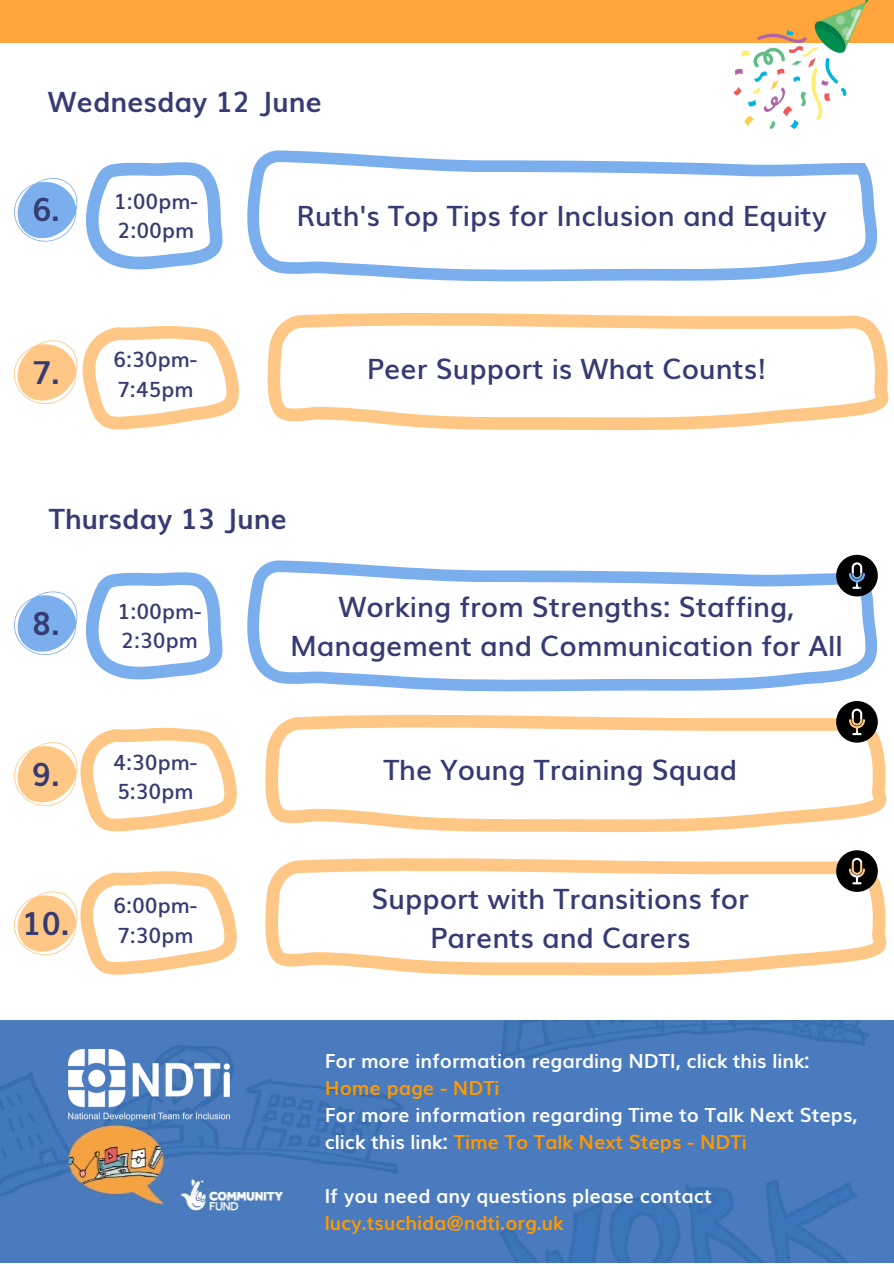
<style>
.page{position:relative;width:894px;height:1264px;background:#fff}
.page>*{position:absolute;margin:0;border:0;box-sizing:border-box;transform-origin:0 0}
.t1{font:700 31.65px "Muli";color:#363b73}
.t2{font:600 28.05px/38.8px "Muli";color:#363b73;text-align:center}
.t3{font:700 28.05px "Muli";color:#363b73}
.t4{font:600 21px/29.4px "Muli";color:#363b73}
.t5{font:700 19.5px/27px "Muli";color:#fff}
.t6{font:700 19.5px "Muli";color:#f90}
.s1{color:#f90}
</style>
<div class="page">
<div style="left:0;top:0;width:893px;height:43px;background:#ffa53c"></div>
<svg style="left:265px;top:858px;width:622px;height:117px"></svg>
<img style="left:0;top:1020px;width:893px;height:242px">
<svg style="left:247px;top:560px;width:630px;height:131px"></svg>
<svg style="left:86px;top:572px;width:137px;height:107px"></svg>
<svg style="left:265px;top:714px;width:622px;height:118px"></svg>
<svg style="left:247px;top:150px;width:630px;height:131px"></svg>
<svg style="left:86px;top:162px;width:137px;height:107px"></svg>
<svg style="left:267px;top:313px;width:622px;height:117px"></svg>
<svg style="left:14px;top:178px;width:63px;height:63px"></svg>
<svg style="left:14px;top:325px;width:225px;height:104px"></svg>
<svg style="left:14px;top:591px;width:63px;height:64px"></svg>
<svg style="left:14px;top:727px;width:223px;height:104px"></svg>
<svg style="left:14px;top:871px;width:223px;height:103px"></svg>
<img style="left:733px;top:0;width:136px;height:128px">
<img style="left:68px;top:1049px;width:161px;height:71px">
<svg style="left:835px;top:555px;width:42px;height:41px"></svg>
<svg style="left:835px;top:701px;width:42px;height:41px"></svg>
<svg style="left:835px;top:850px;width:42px;height:41px"></svg>
<p class="t3" style="left:48px;top:78px;width:275px">Wednesday 12 June</p>
<p class="t4" style="left:114px;top:185px;width:85px">1:00pm-<br>2:00pm</p>
<p class="t1" style="left:32px;top:184px;width:30px">6.</p>
<p class="t2" style="left:296px;top:194px;width:531px">Ruth's Top Tips for Inclusion and Equity</p>
<p class="t1" style="left:32px;top:346px;width:30px">7.</p>
<p class="t4" style="left:113px;top:343px;width:85px">6:30pm-<br>7:45pm</p>
<p class="t2" style="left:366px;top:347px;width:401px">Peer Support is What Counts!</p>
<p class="t3" style="left:49px;top:496px;width:239px">Thursday 13 June</p>
<p class="t1" style="left:32px;top:597px;width:30px">8.</p>
<p class="t1" style="left:32px;top:748px;width:30px">9.</p>
<p class="t1" style="left:22px;top:897px;width:49px">10.</p>
<p class="t4" style="left:118px;top:595px;width:85px">1:00pm-<br>2:30pm</p>
<p class="t2" style="left:290px;top:585px;width:554px">Working from Strengths: Staffing,<br>Management and Communication for All</p>
<p class="t4" style="left:113px;top:745px;width:85px">4:30pm-<br>5:30pm</p>
<p class="t2" style="left:383px;top:748px;width:355px">The Young Training Squad</p>
<p class="t4" style="left:113px;top:889px;width:85px">6:00pm-<br>7:30pm</p>
<p class="t2" style="left:371px;top:877px;width:379px">Support with Transitions for<br>Parents and Carers</p>
<p class="t5" style="left:324px;top:1045px;width:486px">For more information regarding NDTI, click this link:</p>
<p class="t6" style="left:324px;top:1071px;width:176px">Home page - NDTi</p>
<p class="t5" style="left:324px;top:1099px;width:534px">For more information regarding Time to Talk Next Steps, click this link: <span class="s1">Time To Talk Next Steps - NDTi</span></p>
<p class="t5" style="left:324px;top:1180px;width:388px">If you need any questions please contact</p>
<p class="t6" style="left:324px;top:1206px;width:240px">lucy.tsuchida@ndti.org.uk</p>
</div>
